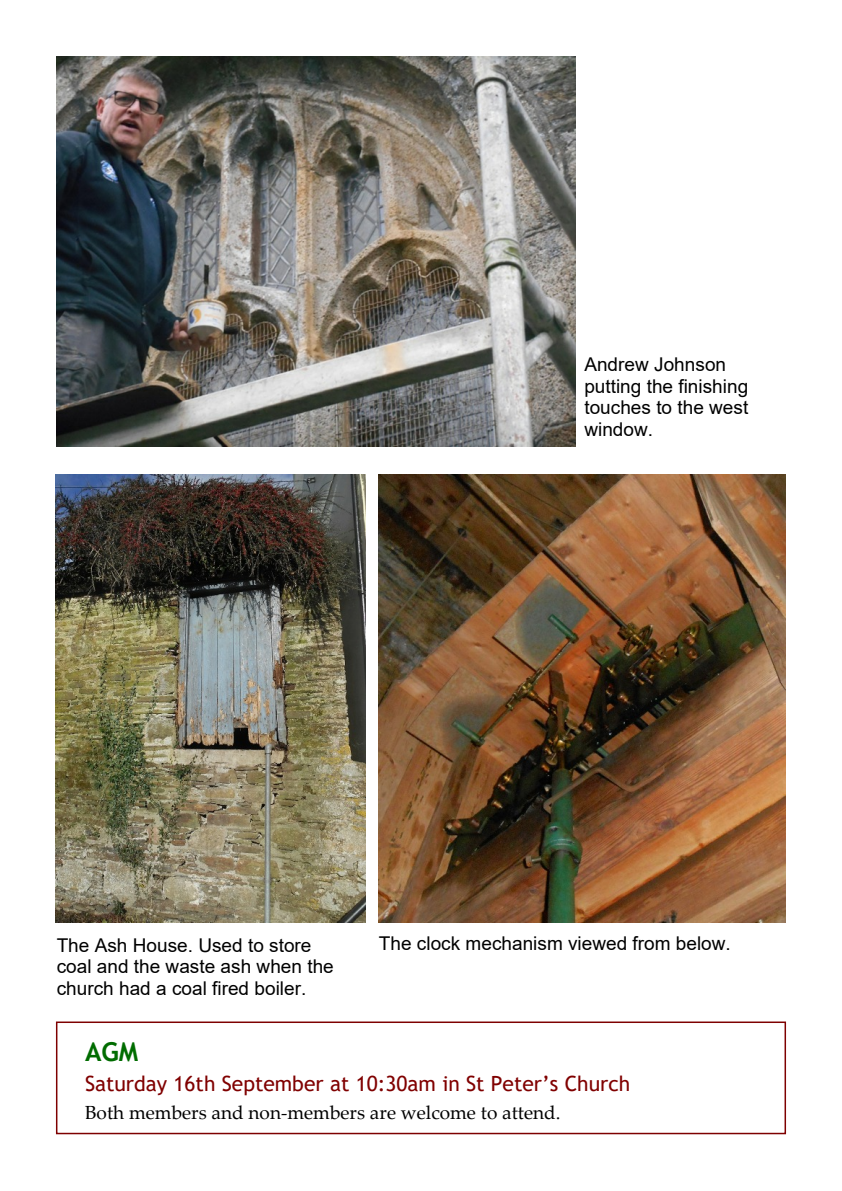
<style>
.page{position:relative;width:842px;height:1191px;background:#fff}
.page>*{position:absolute;margin:0;border:0;box-sizing:border-box;transform-origin:0 0}
.t1{font:700 26px "Trebuchet MS";color:#006c00}
.t2{font:21px "Trebuchet MS";color:#800000}
.t3{font:19px/21.8px "Arial";color:#000}
.t4{font:19px "Palatino Linotype";color:#000}
</style>
<div class="page">
<div style="left:56px;top:1021px;width:730px;height:113px;border:2px solid #7e0000"></div>
<img style="left:57px;top:57px;width:519px;height:389px">
<img style="left:56px;top:474px;width:309px;height:449px">
<img style="left:379px;top:474px;width:406px;height:449px">
<p class="t3" style="left:584px;top:355px;width:165px">Andrew Johnson putting the finishing touches to the west window.</p>
<p class="t3" style="left:57px;top:935px;width:256px">The Ash House. Used to store</p>
<p class="t3" style="left:379px;top:934px;width:353px">The clock mechanism viewed from below.</p>
<p class="t3" style="left:57px;top:957px;width:279px">coal and the waste ash when the church had a coal fired boiler.</p>
<h1 class="t1" style="left:85px;top:1042px;width:55px">AGM</h1>
<p class="t2" style="left:85px;top:1075px;width:547px">Saturday 16th September at 10:30am in St Peter’s Church</p>
<p class="t4" style="left:85px;top:1105px;width:477px">Both members and non-members are welcome to attend.</p>
</div>
